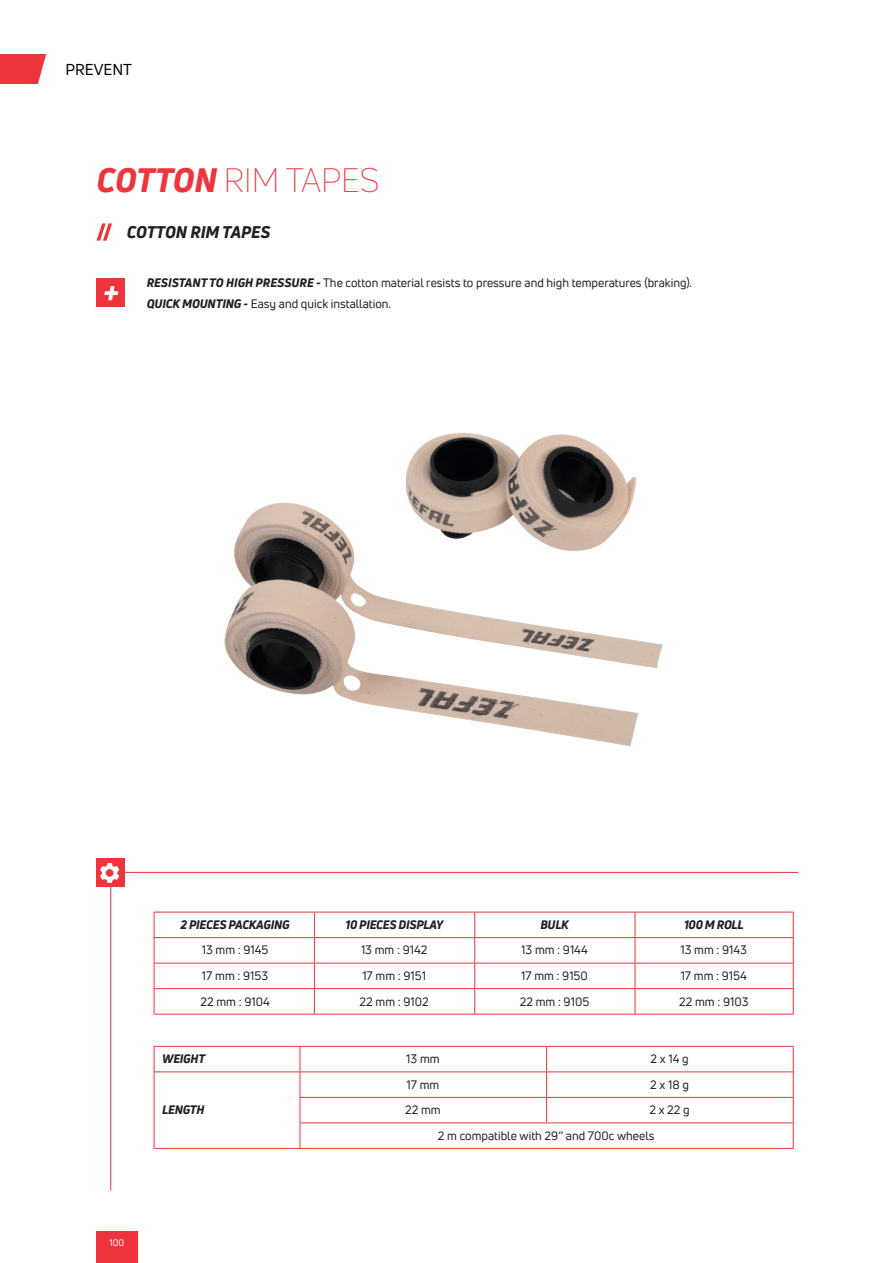
<style>
.page{position:relative;width:893px;height:1263px;background:#fff}
.page>*{position:absolute;margin:0;border:0;box-sizing:border-box;transform-origin:0 0}
.t1{font:300 33px "Uni Neue";color:#ee343d}
.t2{font:italic 800 16.5px "Uni Neue";color:#231f20}
.t3{font:15.45px "Uni Neue";color:#000}
.t4{font:12px/20.2px "Uni Neue";color:#231f20}
.t5{font:italic 800 12px "Uni Neue";letter-spacing:-.02em;color:#231f20}
.t6{font:9.45px "Uni Neue";color:#fff}
.s1{font-weight:800;font-style:italic}
</style>
<div class="page">
<svg style="left:0;top:54px;width:46px;height:30px"></svg>
<img style="left:224px;top:432px;width:439px;height:314px">
<div style="left:96px;top:1231px;width:42px;height:32px;background:#ee343d"></div>
<svg style="left:97px;top:223px;width:15px;height:18px"></svg>
<svg style="left:110px;top:872px;width:689px;height:319px"></svg>
<div style="left:96px;top:278px;width:29px;height:29px;background:#ee343d"></div>
<svg style="left:104px;top:286px;width:14px;height:14px"></svg>
<div style="left:96px;top:858px;width:29px;height:29px;background:#ee343d"></div>
<svg style="left:100px;top:863px;width:19px;height:20px"></svg>
<hr style="left:154px;top:912px;width:160px;height:1px;background:#ee343d">
<hr style="left:314px;top:912px;width:161px;height:1px;background:#ee343d">
<hr style="left:475px;top:912px;width:160px;height:1px;background:#ee343d">
<hr style="left:635px;top:912px;width:159px;height:1px;background:#ee343d">
<hr style="left:154px;top:937px;width:160px;height:1px;background:#ee343d">
<hr style="left:154px;top:963px;width:160px;height:1px;background:#ee343d">
<hr style="left:154px;top:988px;width:160px;height:1px;background:#ee343d">
<svg style="left:154px;top:912px;width:1px;height:102px"></svg>
<hr style="left:154px;top:1014px;width:160px;height:1px;background:#ee343d">
<hr style="left:314px;top:937px;width:161px;height:1px;background:#ee343d">
<hr style="left:475px;top:937px;width:160px;height:1px;background:#ee343d">
<hr style="left:635px;top:937px;width:159px;height:1px;background:#ee343d">
<hr style="left:314px;top:963px;width:161px;height:1px;background:#ee343d">
<hr style="left:475px;top:963px;width:160px;height:1px;background:#ee343d">
<hr style="left:635px;top:963px;width:159px;height:1px;background:#ee343d">
<hr style="left:314px;top:988px;width:161px;height:1px;background:#ee343d">
<svg style="left:314px;top:912px;width:1px;height:102px"></svg>
<hr style="left:475px;top:988px;width:160px;height:1px;background:#ee343d">
<svg style="left:474px;top:912px;width:1px;height:102px"></svg>
<hr style="left:635px;top:988px;width:159px;height:1px;background:#ee343d">
<svg style="left:635px;top:912px;width:1px;height:102px"></svg>
<svg style="left:793px;top:912px;width:1px;height:102px"></svg>
<hr style="left:314px;top:1014px;width:161px;height:1px;background:#ee343d">
<hr style="left:475px;top:1014px;width:160px;height:1px;background:#ee343d">
<hr style="left:635px;top:1014px;width:159px;height:1px;background:#ee343d">
<hr style="left:154px;top:1046px;width:146px;height:1px;background:#ee343d">
<hr style="left:300px;top:1046px;width:247px;height:1px;background:#ee343d">
<hr style="left:547px;top:1046px;width:247px;height:1px;background:#ee343d">
<hr style="left:154px;top:1071px;width:146px;height:1px;background:#ee343d">
<svg style="left:154px;top:1047px;width:1px;height:101px"></svg>
<hr style="left:154px;top:1148px;width:146px;height:1px;background:#ee343d">
<hr style="left:300px;top:1071px;width:247px;height:1px;background:#ee343d">
<hr style="left:547px;top:1071px;width:247px;height:1px;background:#ee343d">
<hr style="left:300px;top:1097px;width:247px;height:1px;background:#ee343d">
<hr style="left:547px;top:1097px;width:247px;height:1px;background:#ee343d">
<svg style="left:546px;top:1047px;width:1px;height:75px"></svg>
<hr style="left:300px;top:1122px;width:247px;height:1px;background:#ee343d">
<svg style="left:300px;top:1047px;width:1px;height:101px"></svg>
<hr style="left:547px;top:1122px;width:247px;height:1px;background:#ee343d">
<svg style="left:793px;top:1047px;width:1px;height:101px"></svg>
<hr style="left:300px;top:1148px;width:247px;height:1px;background:#ee343d">
<hr style="left:547px;top:1148px;width:247px;height:1px;background:#ee343d">
<p class="t3" style="left:66px;top:60px;width:68px">PREVENT</p>
<h1 class="t1" style="left:97px;top:160px;width:284px"><span class="s1">COTTON</span> RIM TAPES</h1>
<h2 class="t2" style="left:127px;top:221px;width:145px">COTTON RIM TAPES</h2>
<p class="t4" style="left:147px;top:273px;width:547px"><span class="s1">RESISTANT TO HIGH PRESSURE -</span> The cotton material resists to pressure and high temperatures (braking).<br><span class="s1">QUICK MOUNTING -</span> Easy and quick installation.</p>
<p class="t5" style="left:181px;top:916px;width:111px">2 PIECES PACKAGING</p>
<p class="t5" style="left:346px;top:916px;width:99px">10 PIECES DISPLAY</p>
<p class="t5" style="left:540px;top:916px;width:30px">BULK</p>
<p class="t5" style="left:684px;top:916px;width:61px">100 M ROLL</p>
<p class="t4" style="left:202px;top:940px;width:68px">13 mm : 9145</p>
<p class="t4" style="left:361px;top:940px;width:68px">13 mm : 9142</p>
<p class="t4" style="left:521px;top:940px;width:68px">13 mm : 9144</p>
<p class="t4" style="left:680px;top:940px;width:68px">13 mm : 9143</p>
<p class="t4" style="left:202px;top:965px;width:68px">17 mm : 9153</p>
<p class="t4" style="left:362px;top:965px;width:65px">17 mm : 9151</p>
<p class="t4" style="left:521px;top:965px;width:68px">17 mm : 9150</p>
<p class="t4" style="left:681px;top:965px;width:68px">17 mm : 9154</p>
<p class="t4" style="left:200px;top:991px;width:71px">22 mm : 9104</p>
<p class="t4" style="left:360px;top:991px;width:71px">22 mm : 9102</p>
<p class="t4" style="left:520px;top:991px;width:71px">22 mm : 9105</p>
<p class="t4" style="left:679px;top:991px;width:71px">22 mm : 9103</p>
<p class="t5" style="left:162px;top:1051px;width:44px">WEIGHT</p>
<p class="t4" style="left:406px;top:1049px;width:35px">13 mm</p>
<p class="t4" style="left:650px;top:1049px;width:40px">2 x 14 g</p>
<p class="t5" style="left:162px;top:1102px;width:44px">LENGTH</p>
<p class="t4" style="left:406px;top:1074px;width:34px">17 mm</p>
<p class="t4" style="left:650px;top:1074px;width:40px">2 x 18 g</p>
<p class="t4" style="left:405px;top:1100px;width:37px">22 mm</p>
<p class="t4" style="left:438px;top:1097px;width:253px;line-height:25.5px;text-indent:211px">2 x 22 g<br>2 m compatible with 29’’ and 700c wheels</p>
<p class="t6" style="left:110px;top:1237px;width:16px">100</p>
</div>
